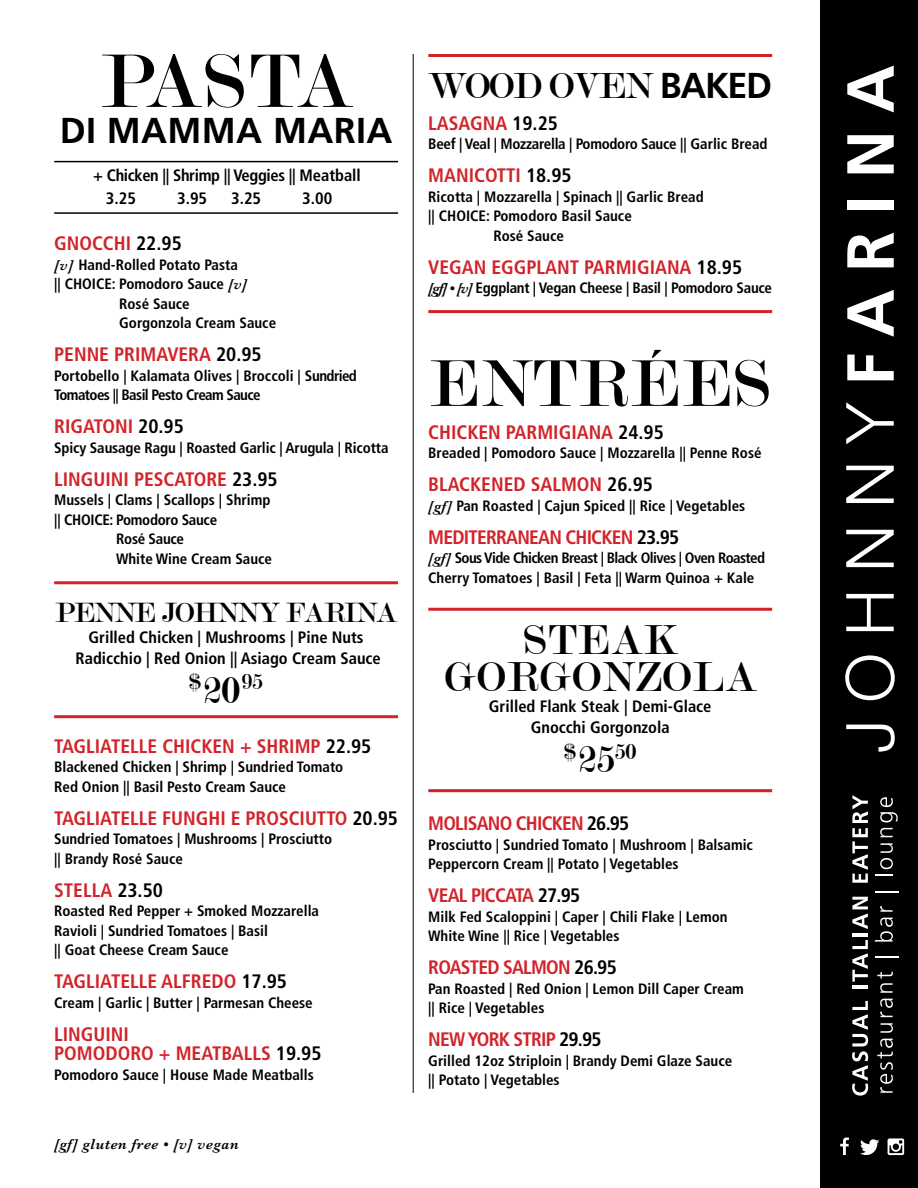
<style>
.page{position:relative;width:918px;height:1188px;background:#fff}
.page>*{position:absolute;margin:0;border:0;box-sizing:border-box;transform-origin:0 0}
.t1{font:81px "Modern";color:#000}
.t2{font:70.5px "Modern";letter-spacing:.04em;color:#000}
.t3{font:45px/36.5px "Modern";letter-spacing:.04em;color:#000;text-align:center}
.t4{font:39px "Modern";letter-spacing:-.02em;color:#000}
.t5{font:700 36px "Frutiger LT Std";letter-spacing:.01em;color:#000}
.t6{font:30px "Modern";letter-spacing:-.02em;color:#000}
.t7{font:23.55px "Modern";color:#000}
.t8{font:700 condensed 19.5px/19.5px "Frutiger LT Std";color:#d2232a}
.t9{font:700 condensed 19.5px "Frutiger LT Std";letter-spacing:-.04em;color:#d2232a}
.t10{font:700 condensed 16.5px/21px "Frutiger LT Std";color:#000;text-align:center}
.t11{font:700 condensed 16.5px/23.7px "Frutiger LT Std";letter-spacing:-.02em;color:#000}
.t12{font:700 condensed 15px/19.5px "Frutiger LT Std";color:#000}
.t13{font:700 condensed 15px/19.5px "Frutiger LT Std";letter-spacing:-.04em;color:#000}
.t14{font:700 condensed 15px "Frutiger LT Std";letter-spacing:-.02em;color:#000}
.t15{font:italic 600 14.85px "Baskerville";letter-spacing:.04em;color:#000}
.s1{color:#000}
.s2{font-family:"Baskerville";font-weight:600;font-style:italic;font-stretch:normal;font-size:14.85px}
.s3{font-size:40.5px}
.s4{font-family:"Frutiger LT Std";font-weight:700;font-size:36px}
.s5{font-family:"Baskerville";font-weight:600;font-style:italic;font-stretch:normal}
</style>
<div class="page">
<div style="left:820px;top:0;width:98px;height:1188px;background:#000"></div>
<svg style="left:846px;top:725px;width:49px;height:27px"></svg>
<svg style="left:845px;top:655px;width:50px;height:45px"></svg>
<svg style="left:846px;top:594px;width:48px;height:37px"></svg>
<svg style="left:846px;top:530px;width:48px;height:37px"></svg>
<svg style="left:846px;top:466px;width:48px;height:37px"></svg>
<svg style="left:846px;top:402px;width:48px;height:42px"></svg>
<svg style="left:847px;top:355px;width:47px;height:25px"></svg>
<svg style="left:847px;top:290px;width:47px;height:47px"></svg>
<svg style="left:847px;top:233px;width:47px;height:34px"></svg>
<div style="left:847px;top:200px;width:47px;height:9px;background:#fff"></div>
<svg style="left:847px;top:135px;width:47px;height:38px"></svg>
<svg style="left:847px;top:66px;width:47px;height:46px"></svg>
<svg style="left:852px;top:1001px;width:16px;height:95px"></svg>
<hr style="left:852px;top:986px;width:16px;height:3px;background:#fff">
<svg style="left:852px;top:940px;width:16px;height:42px"></svg>
<hr style="left:852px;top:933px;width:16px;height:3px;background:#fff">
<svg style="left:852px;top:897px;width:16px;height:32px"></svg>
<svg style="left:852px;top:795px;width:16px;height:88px"></svg>
<svg style="left:877px;top:1039px;width:16px;height:54px"></svg>
<svg style="left:881px;top:1023px;width:12px;height:10px"></svg>
<svg style="left:880px;top:999px;width:13px;height:18px"></svg>
<svg style="left:877px;top:972px;width:16px;height:21px"></svg>
<hr style="left:875px;top:956px;width:23px;height:2px;background:#fff">
<svg style="left:875px;top:918px;width:18px;height:24px"></svg>
<svg style="left:880px;top:906px;width:13px;height:6px"></svg>
<hr style="left:875px;top:891px;width:23px;height:2px;background:#fff">
<svg style="left:875px;top:843px;width:18px;height:33px"></svg>
<svg style="left:880px;top:828px;width:13px;height:9px"></svg>
<svg style="left:880px;top:797px;width:18px;height:25px"></svg>
<svg style="left:840px;top:1138px;width:9px;height:17px"></svg>
<svg style="left:860px;top:1139px;width:19px;height:16px"></svg>
<svg style="left:888px;top:1138px;width:16px;height:17px"></svg>
<hr style="left:428px;top:608px;width:344px;height:3px;background:#d2232a">
<hr style="left:428px;top:789px;width:344px;height:3px;background:#d2232a">
<hr style="left:413px;top:54px;width:1px;height:1039px;background:#000">
<hr style="left:54px;top:715px;width:344px;height:3px;background:#d2232a">
<hr style="left:54px;top:581px;width:344px;height:3px;background:#d2232a">
<hr style="left:428px;top:54px;width:344px;height:3px;background:#d2232a">
<hr style="left:428px;top:310px;width:344px;height:3px;background:#d2232a">
<hr style="left:54px;top:212px;width:344px;height:2px;background:#000">
<hr style="left:54px;top:161px;width:344px;height:1px;background:#000">
<h1 class="t1" style="left:101px;top:41px;width:253px">PASTA</h1>
<h3 class="t5" style="left:60px;top:109px;width:334px">DI MAMMA MARIA</h3>
<p class="t11" style="left:106px;top:163px;width:256px;text-indent:-13px">+ Chicken || Shrimp || Veggies || Meatball<br>3.25</p>
<p class="t10" style="left:177px;top:188px;width:32px">3.95</p>
<p class="t10" style="left:231px;top:188px;width:32px">3.25</p>
<p class="t10" style="left:302px;top:188px;width:32px">3.00</p>
<h3 class="t8" style="left:54px;top:234px;width:129px">GNOCCHI <span class="s1">22.95</span></h3>
<p class="t12" style="left:54px;top:255px;width:185px"><span class="s2">[v]</span> Hand-Rolled Potato Pasta</p>
<p class="t12" style="left:54px;top:274px;width:195px">|| CHOICE: Pomodoro Sauce <span class="s2">[v]</span></p>
<p class="t12" style="left:119px;top:294px;width:72px">Rosé Sauce</p>
<p class="t12" style="left:119px;top:313px;width:158px">Gorgonzola Cream Sauce</p>
<h3 class="t8" style="left:54px;top:345px;width:209px">PENNE PRIMAVERA <span class="s1">20.95</span></h3>
<p class="t13" style="left:54px;top:366px;width:304px">Portobello | Kalamata Olives | Broccoli | Sundried<br>Tomatoes || Basil Pesto Cream Sauce</p>
<h3 class="t8" style="left:54px;top:417px;width:131px">RIGATONI <span class="s1">20.95</span></h3>
<p class="t12" style="left:54px;top:438px;width:336px">Spicy Sausage Ragu | Roasted Garlic | Arugula | Ricotta</p>
<h3 class="t8" style="left:54px;top:469px;width:225px">LINGUINI PESCATORE <span class="s1">23.95</span></h3>
<p class="t12" style="left:54px;top:490px;width:218px">Mussels | Clams | Scallops | Shrimp</p>
<p class="t14" style="left:54px;top:510px;width:165px">|| CHOICE: Pomodoro Sauce</p>
<p class="t14" style="left:116px;top:530px;width:69px">Rosé Sauce</p>
<p class="t12" style="left:116px;top:549px;width:157px">White Wine Cream Sauce</p>
<h3 class="t6" style="left:55px;top:598px;width:343px">PENNE JOHNNY FARINA</h3>
<p class="t10" style="left:76px;top:627px;width:307px">Grilled Chicken | Mushrooms | Pine Nuts<br>Radicchio | Red Onion || Asiago Cream Sauce</p>
<h3 class="t7" style="left:189px;top:670px;width:75px">$<span class="s3">20</span>95</h3>
<h3 class="t8" style="left:54px;top:736px;width:319px">TAGLIATELLE CHICKEN + SHRIMP <span class="s1">22.95</span></h3>
<p class="t12" style="left:54px;top:757px;width:291px">Blackened Chicken | Shrimp | Sundried Tomato<br>Red Onion || Basil Pesto Cream Sauce</p>
<h3 class="t8" style="left:54px;top:808px;width:345px">TAGLIATELLE FUNGHI E PROSCIUTTO <span class="s1">20.95</span></h3>
<p class="t12" style="left:54px;top:829px;width:279px">Sundried Tomatoes | Mushrooms | Prosciutto || Brandy Rosé Sauce</p>
<h3 class="t8" style="left:54px;top:880px;width:110px">STELLA <span class="s1">23.50</span></h3>
<p class="t12" style="left:54px;top:901px;width:266px">Roasted Red Pepper + Smoked Mozzarella<br>Ravioli | Sundried Tomatoes | Basil<br>|| Goat Cheese Cream Sauce</p>
<h3 class="t8" style="left:54px;top:972px;width:234px">TAGLIATELLE ALFREDO <span class="s1">17.95</span></h3>
<p class="t12" style="left:54px;top:993px;width:260px">Cream | Garlic | Butter | Parmesan Cheese</p>
<h3 class="t8" style="left:54px;top:1024px;width:269px">LINGUINI<br>POMODORO + MEATBALLS <span class="s1">19.95</span></h3>
<p class="t12" style="left:54px;top:1065px;width:261px">Pomodoro Sauce | House Made Meatballs</p>
<p class="t15" style="left:54px;top:1135px;width:186px">[gf] gluten free • [v] vegan</p>
<h3 class="t4" style="left:428px;top:66px;width:345px">WOOD OVEN <span class="s4">BAKED</span></h3>
<h3 class="t8" style="left:428px;top:113px;width:131px">LASAGNA <span class="s1">19.25</span></h3>
<p class="t14" style="left:428px;top:135px;width:341px">Beef | Veal | Mozzarella | Pomodoro Sauce || Garlic Bread</p>
<h3 class="t8" style="left:428px;top:166px;width:145px">MANICOTTI <span class="s1">18.95</span></h3>
<p class="t12" style="left:428px;top:187px;width:277px">Ricotta | Mozzarella | Spinach || Garlic Bread</p>
<p class="t12" style="left:428px;top:206px;width:205px">|| CHOICE: Pomodoro Basil Sauce</p>
<p class="t12" style="left:493px;top:226px;width:72px">Rosé Sauce</p>
<h3 class="t8" style="left:428px;top:257px;width:315px">VEGAN EGGPLANT PARMIGIANA <span class="s1">18.95</span></h3>
<p class="t14" style="left:428px;top:279px;width:345px"><span class="s5">[gf] •</span> <span class="s2">[v]</span> Eggplant | Vegan Cheese | Basil | Pomodoro Sauce</p>
<h2 class="t2" style="left:430px;top:348px;width:343px">ENTRÉES</h2>
<h3 class="t8" style="left:428px;top:422px;width:237px">CHICKEN PARMIGIANA <span class="s1">24.95</span></h3>
<p class="t12" style="left:428px;top:443px;width:335px">Breaded | Pomodoro Sauce | Mozzarella || Penne Rosé</p>
<h3 class="t8" style="left:428px;top:475px;width:226px">BLACKENED SALMON <span class="s1">26.95</span></h3>
<p class="t12" style="left:428px;top:496px;width:318px"><span class="s2">[gf]</span> Pan Roasted | Cajun Spiced || Rice | Vegetables</p>
<h3 class="t9" style="left:428px;top:526px;width:253px">MEDITERRANEAN CHICKEN <span class="s1">23.95</span></h3>
<p class="t13" style="left:428px;top:548px;width:338px"><span class="s2">[gf]</span> Sous Vide Chicken Breast | Black Olives | Oven Roasted<br>Cherry Tomatoes | Basil | Feta || Warm Quinoa + Kale</p>
<h3 class="t3" style="left:445px;top:622px;width:313px">STEAK<br>GORGONZOLA</h3>
<p class="t10" style="left:489px;top:695px;width:224px">Grilled Flank Steak | Demi-Glace<br>Gnocchi Gorgonzola</p>
<h3 class="t7" style="left:564px;top:739px;width:73px">$<span class="s3">25</span>50</h3>
<h3 class="t9" style="left:428px;top:812px;width:203px">MOLISANO CHICKEN <span class="s1">26.95</span></h3>
<p class="t12" style="left:428px;top:835px;width:326px">Prosciutto | Sundried Tomato | Mushroom | Balsamic<br>Peppercorn Cream || Potato | Vegetables</p>
<h3 class="t9" style="left:428px;top:884px;width:153px">VEAL PICCATA <span class="s1">27.95</span></h3>
<p class="t12" style="left:428px;top:907px;width:301px">Milk Fed Scaloppini | Caper | Chili Flake | Lemon<br>White Wine || Rice | Vegetables</p>
<h3 class="t9" style="left:428px;top:956px;width:190px">ROASTED SALMON <span class="s1">26.95</span></h3>
<p class="t12" style="left:428px;top:979px;width:317px">Pan Roasted | Red Onion | Lemon Dill Caper Cream || Rice | Vegetables</p>
<h3 class="t9" style="left:428px;top:1028px;width:175px">NEW YORK STRIP <span class="s1">29.95</span></h3>
<p class="t12" style="left:428px;top:1051px;width:305px">Grilled 12oz Striploin | Brandy Demi Glaze Sauce || Potato | Vegetables</p>
</div>
